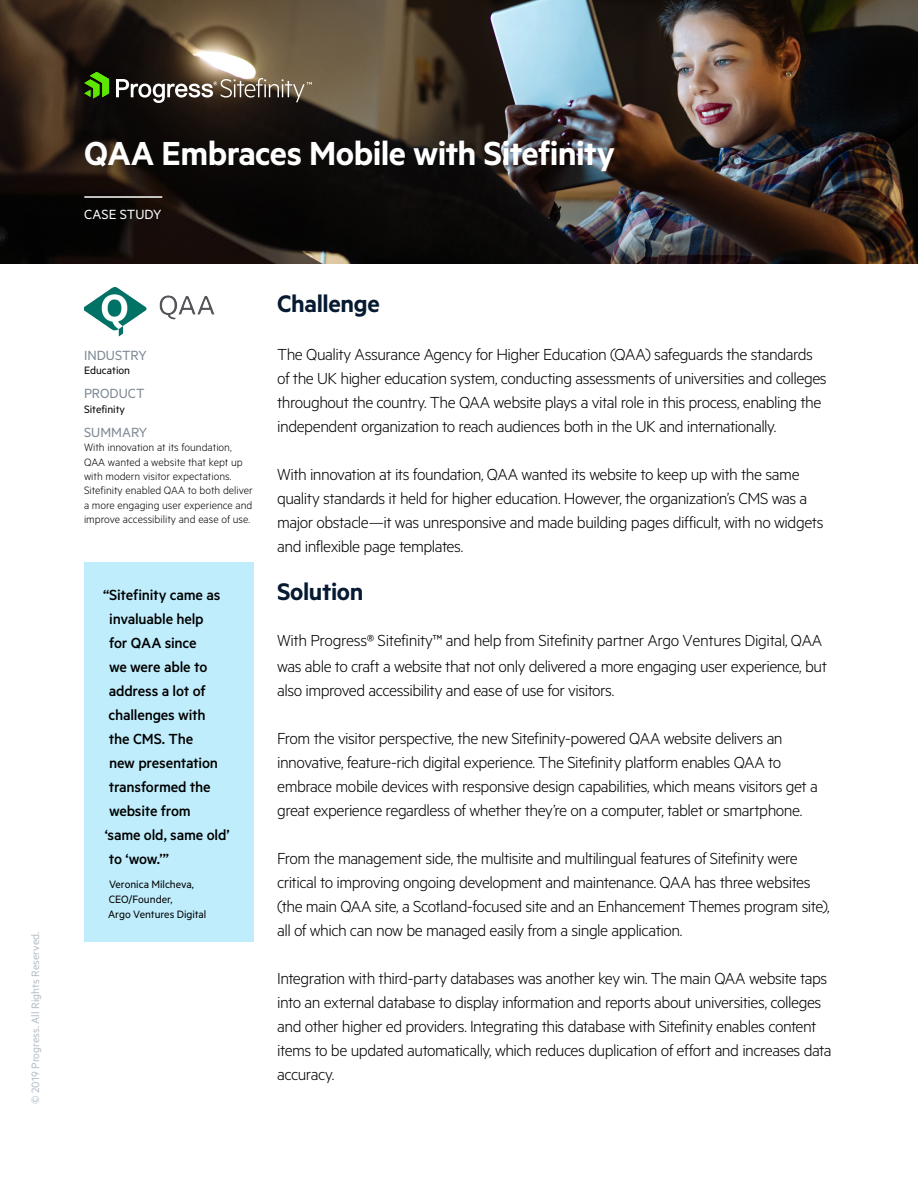
<style>
.page{position:relative;width:918px;height:1188px;background:#fff}
.page>*{position:absolute;margin:0;border:0;box-sizing:border-box;transform-origin:0 0}
.t1{font:600 37.5px "Metric";letter-spacing:-.015em;color:#fff}
.Body{font:600 27px "Metric";letter-spacing:-.015em;color:#061a32}
.Body-2{font:300 18px/24px "Metric";letter-spacing:-.03em;color:#000}
.Quotes_Names{font:500 16.5px/24px "Metric";letter-spacing:-.015em;color:#000}
.Body-3{font:15px "Metric";color:#7d8794}
.t2{font:15px "Metric";color:#fff}
.t3{font:300 12px/14.4px "Metric";color:#000}
.Quotes_Names-2{font:12px "Metric";color:#000}
.t4{font:12px "Metric";color:#b4bdc6}
</style>
<div class="page">
<img style="left:0;top:0;width:918px;height:264px">
<hr style="left:84px;top:196px;width:78px;height:2px;background:#fff">
<div style="left:84px;top:562px;width:170px;height:380px;background:#bfedfc"></div>
<img style="left:84px;top:288px;width:131px;height:48px">
<svg style="left:84px;top:72px;width:25px;height:26px"></svg>
<svg style="left:116px;top:78px;width:196px;height:25px;background:#685d53"></svg>
<p class="t4" style="left:29px;top:1104px;width:174px;rotate:-90deg">© 2019 Progress. All Rights Reserved.</p>
<h1 class="t1" style="left:84px;top:131px;width:532px">QAA Embraces Mobile with Sitefinity</h1>
<p class="t2" style="left:84px;top:205px;width:79px">CASE STUDY</p>
<p class="Body-3" style="left:84px;top:347px;width:64px">INDUSTRY</p>
<p class="Quotes_Names-2" style="left:84px;top:364px;width:48px">Education</p>
<p class="Body-3" style="left:84px;top:385px;width:62px">PRODUCT</p>
<p class="Quotes_Names-2" style="left:84px;top:402px;width:43px">Sitefinity</p>
<p class="Body-3" style="left:84px;top:423px;width:65px">SUMMARY</p>
<p class="t3" style="left:84px;top:440px;width:170px">With innovation at its foundation, QAA wanted a website that kept up with modern visitor expectations.<br>Sitefinity enabled QAA to both deliver a more engaging user experience and improve accessibility and ease of use.</p>
<p class="Quotes_Names" style="left:103px;top:582px;width:128px">“Sitefinity came as invaluable help<br>for QAA since<br>we were able to address a lot of challenges with<br>the CMS. The<br>new presentation transformed the website from<br>‘same old, same old’ to ‘wow.’”</p>
<p class="Quotes_Names-2" style="left:109px;top:877px;width:86px">Veronica Milcheva,</p>
<p class="Quotes_Names-2" style="left:109px;top:892px;width:65px">CEO/Founder,</p>
<p class="Quotes_Names-2" style="left:108px;top:907px;width:100px">Argo Ventures Digital</p>
<p class="Body" style="left:277px;top:288px;width:104px">Challenge</p>
<p class="Body-2" style="left:277px;top:342px;width:551px">The Quality Assurance Agency for Higher Education (QAA) safeguards the standards of the UK higher education system, conducting assessments of universities and colleges throughout the country. The QAA website plays a vital role in this process, enabling the independent organization to reach audiences both in the UK and internationally.</p>
<p class="Body-2" style="left:277px;top:462px;width:548px">With innovation at its foundation, QAA wanted its website to keep up with the same quality standards it held for higher education. However, the organization’s CMS was a major obstacle—it was unresponsive and made building pages difficult, with no widgets and inflexible page templates.</p>
<p class="Body" style="left:277px;top:576px;width:88px">Solution</p>
<p class="Body-2" style="left:277px;top:626px;width:551px;line-height:26.4px">With Progress® Sitefinity™ and help from Sitefinity partner Argo Ventures Digital, QAA was able to craft a website that not only delivered a more engaging user experience, but</p>
<p class="Body-2" style="left:277px;top:678px;width:339px">also improved accessibility and ease of use for visitors.</p>
<p class="Body-2" style="left:277px;top:726px;width:542px">From the visitor perspective, the new Sitefinity-powered QAA website delivers an innovative, feature-rich digital experience. The Sitefinity platform enables QAA to embrace mobile devices with responsive design capabilities, which means visitors get a great experience regardless of whether they’re on a computer, tablet or smartphone.</p>
<p class="Body-2" style="left:277px;top:846px;width:554px">From the management side, the multisite and multilingual features of Sitefinity were critical to improving ongoing development and maintenance. QAA has three websites (the main QAA site, a Scotland-focused site and an Enhancement Themes program site), all of which can now be managed easily from a single application.</p>
<p class="Body-2" style="left:277px;top:966px;width:556px">Integration with third-party databases was another key win. The main QAA website taps into an external database to display information and reports about universities, colleges and other higher ed providers. Integrating this database with Sitefinity enables content items to be updated automatically, which reduces duplication of effort and increases data accuracy.</p>
</div>
